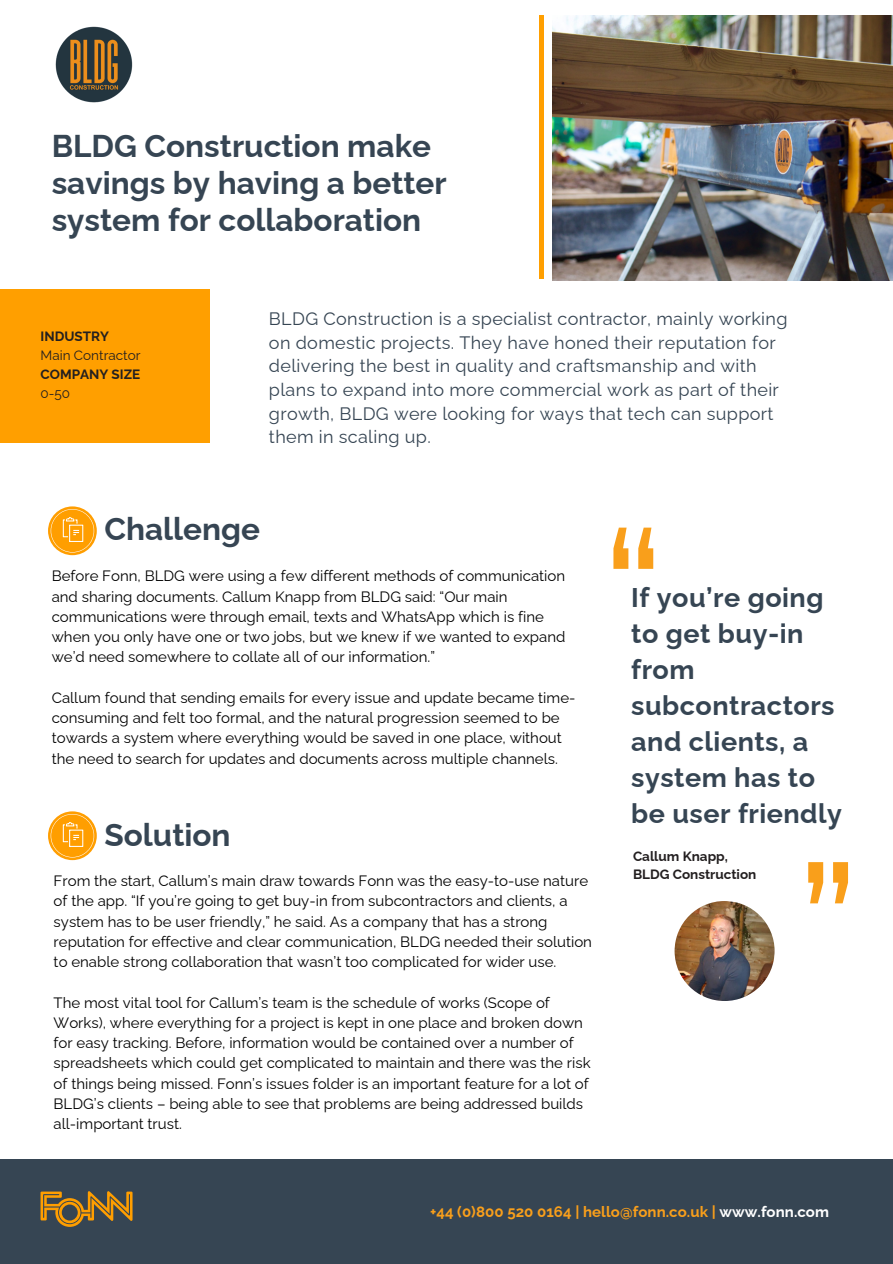
<style>
.page{position:relative;width:893px;height:1264px;background:#fff}
.page>*{position:absolute;margin:0;border:0;box-sizing:border-box;transform-origin:0 0}
.t1{font:500 180px "Raleway";color:#f99f1b}
.t2{font:700 31.5px/37.2px "Raleway";color:#364553}
.t3{font:700 27px/36px "Raleway";letter-spacing:.02em;color:#364553}
.t4{font:18px/23.7px "Raleway";letter-spacing:.02em;color:#364553}
.t5{font:15px/20.2px "Raleway";color:#000}
.t6{font:700 15px "Raleway";letter-spacing:.005em;color:#f99f1b}
.t7{font:700 13.5px/18px "Raleway";color:#231f20}
.t8{font:13.5px "Raleway";color:#231f20}
.s1{color:#fff}
</style>
<div class="page">
<div style="left:0;top:1159px;width:892px;height:104px;background:#364553"></div>
<svg style="left:41px;top:1191px;width:91px;height:35px"></svg>
<svg style="left:48px;top:506px;width:49px;height:49px"></svg>
<svg style="left:51px;top:509px;width:43px;height:43px;background:#ffb030"></svg>
<svg style="left:48px;top:811px;width:49px;height:49px"></svg>
<svg style="left:51px;top:814px;width:43px;height:43px;background:#ffb030"></svg>
<hr style="left:539px;top:15px;width:4px;height:264px;background:#ff9f00">
<div style="left:0;top:289px;width:209px;height:153px;background:#ff9f00"></div>
<img style="left:674px;top:901px;width:100px;height:100px;border-radius:50%">
<img style="left:55px;top:26px;width:78px;height:77px">
<img style="left:552px;top:16px;width:340px;height:264px">
<h5 class="t2" style="left:52px;top:127px;width:396px">BLDG Construction make savings by having a better system for collaboration</h5>
<h5 class="t7" style="left:40px;top:327px;width:70px">INDUSTRY</h5>
<h5 class="t8" style="left:40px;top:347px;width:101px">Main Contractor</h5>
<h2 class="t7" style="left:40px;top:365px;width:101px">COMPANY SIZE</h2>
<h1 class="t8" style="left:40px;top:386px;width:31px">0-50</h1>
<p class="t4" style="left:269px;top:307px;width:520px">BLDG Construction is a specialist contractor, mainly working on domestic projects. They have honed their reputation for delivering the best in quality and craftsmanship and with plans to expand into more commercial work as part of their growth, BLDG were looking for ways that tech can support them in scaling up.</p>
<p class="t2" style="left:104px;top:510px;width:157px">Challenge</p>
<p class="t5" style="left:52px;top:566px;width:515px">Before Fonn, BLDG were using a few different methods of communication and sharing documents. Callum Knapp from BLDG said: “Our main communications were through email, texts and WhatsApp which is fine when you only have one or two jobs, but we knew if we wanted to expand we’d need somewhere to collate all of our information.”</p>
<p class="t5" style="left:52px;top:687px;width:525px">Callum found that sending emails for every issue and update became time&shy;consuming and felt too formal, and the natural progression seemed to be towards a system where everything would be saved in one place, without the need to search for updates and documents across multiple channels.</p>
<h6 class="t2" style="left:104px;top:816px;width:128px">Solution</h6>
<p class="t5" style="left:54px;top:870px;width:540px">From the start, Callum’s main draw towards Fonn was the easy-to-use nature of the app. “If you’re going to get buy-in from subcontractors and clients, a system has to be user friendly,” he said. As a company that has a strong reputation for effective and clear communication, BLDG needed their solution to enable strong collaboration that wasn’t too complicated for wider use.</p>
<h4 class="t5" style="left:54px;top:992px;width:538px">The most vital tool for Callum’s team is the schedule of works (Scope of Works), where everything for a project is kept in one place and broken down for easy tracking. Before, information would be contained over a number of spreadsheets which could get complicated to maintain and there was the risk of things being missed. Fonn’s issues folder is an important feature for a lot of BLDG’s clients – being able to see that problems are being addressed builds all-important trust.</h4>
<h1 class="t1" style="left:664px;top:606px;width:62px;rotate:-180deg">”</h1>
<p class="t3" style="left:631px;top:579px;width:212px">If you’re going to get buy-in from subcontractors and clients, a system has to be user friendly</p>
<p class="t7" style="left:633px;top:847px;width:125px">Callum Knapp,<br>BLDG Construction</p>
<h3 class="t1" style="left:797px;top:824px;width:62px">”</h3>
<h5 class="t6" style="left:430px;top:1202px;width:400px">+44 (0)800 520 0164 | hello@fonn.co.uk | <span class="s1">www.fonn.com</span></h5>
</div>
